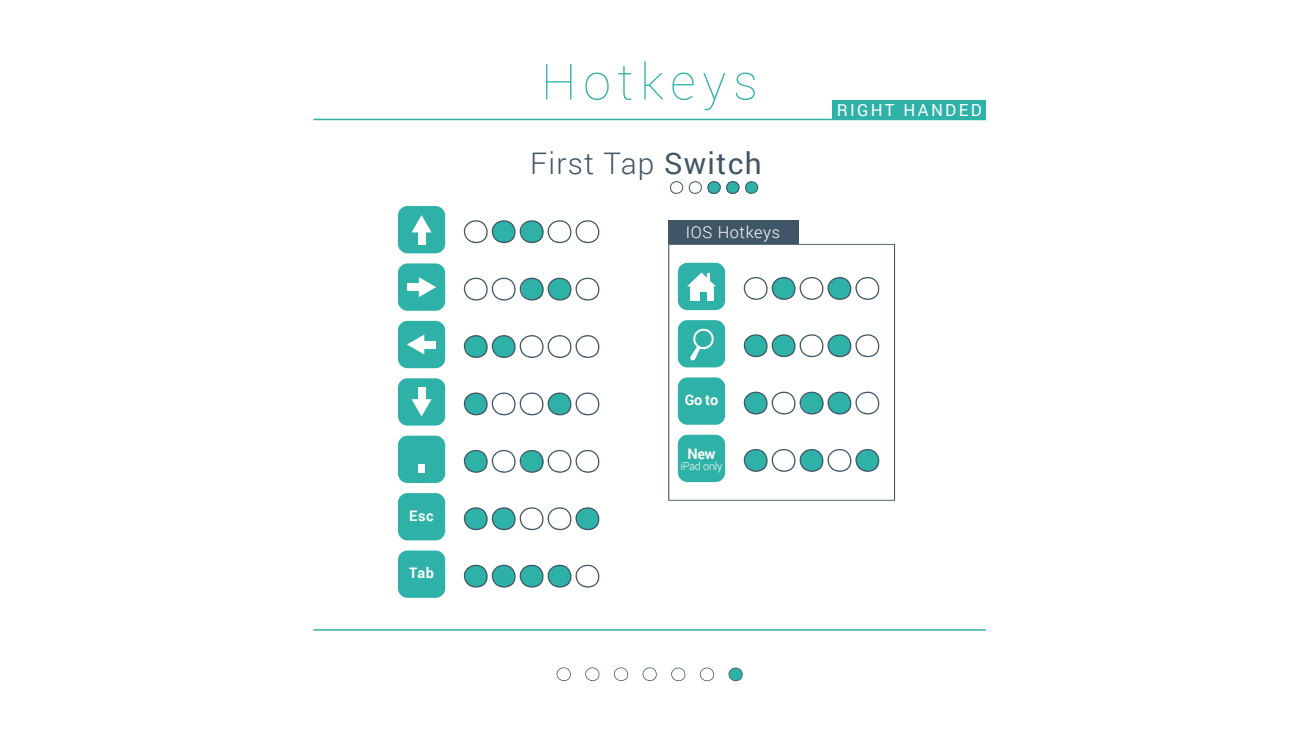
<style>
.page{position:relative;width:1293px;height:747px;background:#fff}
.page>*{position:absolute;margin:0;border:0;box-sizing:border-box;transform-origin:0 0}
.t1{font:100 50px "Roboto";letter-spacing:.14em;color:#2eb1a7}
.t2{font:300 29.75px "Roboto";letter-spacing:.04em;color:#405565}
.t3{font:16.7px "Roboto";letter-spacing:.14em;color:#fff}
.t4{font:300 16.35px "Roboto";letter-spacing:.04em;color:#fff}
.t5{font:700 14.5px "Roboto";letter-spacing:-.015em;color:#fff}
.t6{font:300 10.95px "Roboto";letter-spacing:-.02em;color:#fff}
.s1{font-weight:400}
</style>
<div class="page">
<svg style="left:670px;top:181px;width:88px;height:13px"></svg>
<svg style="left:642px;top:667px;width:15px;height:14px"></svg>
<svg style="left:671px;top:667px;width:15px;height:14px"></svg>
<svg style="left:699px;top:667px;width:15px;height:14px"></svg>
<svg style="left:728px;top:667px;width:15px;height:14px"></svg>
<svg style="left:585px;top:667px;width:15px;height:14px"></svg>
<svg style="left:556px;top:667px;width:15px;height:14px"></svg>
<svg style="left:614px;top:667px;width:14px;height:14px"></svg>
<hr style="left:313px;top:629px;width:672px;height:1px;background:#2eb1a7">
<hr style="left:313px;top:119px;width:672px;height:1px;background:#2eb1a7">
<div style="left:832px;top:100px;width:153px;height:20px;background:#2eb1a7"></div>
<svg style="left:668px;top:244px;width:227px;height:256px"></svg>
<div style="left:398px;top:263px;width:47px;height:48px;background:#2eb1a7;border-radius:10px"></div>
<svg style="left:463px;top:277px;width:137px;height:24px"></svg>
<div style="left:407px;top:283px;width:16px;height:8px;background:#fff"></div>
<svg style="left:419px;top:277px;width:17px;height:20px"></svg>
<div style="left:398px;top:321px;width:47px;height:47px;background:#2eb1a7;border-radius:10px"></div>
<svg style="left:463px;top:335px;width:137px;height:23px"></svg>
<div style="left:420px;top:340px;width:16px;height:8px;background:#fff"></div>
<svg style="left:407px;top:334px;width:17px;height:20px"></svg>
<div style="left:398px;top:378px;width:47px;height:47px;background:#2eb1a7;border-radius:10px"></div>
<svg style="left:463px;top:392px;width:137px;height:24px"></svg>
<div style="left:418px;top:387px;width:7px;height:17px;background:#fff"></div>
<svg style="left:411px;top:399px;width:20px;height:17px"></svg>
<div style="left:398px;top:206px;width:47px;height:47px;background:#2eb1a7;border-radius:10px"></div>
<svg style="left:463px;top:220px;width:137px;height:24px"></svg>
<div style="left:418px;top:228px;width:7px;height:16px;background:#fff"></div>
<svg style="left:412px;top:215px;width:19px;height:17px"></svg>
<div style="left:398px;top:550px;width:47px;height:47px;background:#2eb1a7;border-radius:10px"></div>
<svg style="left:463px;top:564px;width:137px;height:24px"></svg>
<div style="left:398px;top:435px;width:47px;height:48px;background:#2eb1a7;border-radius:10px"></div>
<svg style="left:463px;top:449px;width:137px;height:24px"></svg>
<div style="left:418px;top:464px;width:7px;height:8px;background:#fff"></div>
<div style="left:398px;top:493px;width:47px;height:47px;background:#2eb1a7;border-radius:10px"></div>
<svg style="left:463px;top:507px;width:137px;height:23px"></svg>
<div style="left:678px;top:377px;width:47px;height:47px;background:#2eb1a7;border-radius:10px"></div>
<svg style="left:742px;top:391px;width:138px;height:24px"></svg>
<div style="left:668px;top:220px;width:130px;height:24px;background:#405565"></div>
<div style="left:678px;top:263px;width:47px;height:47px;background:#2eb1a7;border-radius:10px"></div>
<svg style="left:742px;top:277px;width:138px;height:23px"></svg>
<div style="left:690px;top:286px;width:23px;height:14px;background:#fff"></div>
<div style="left:700px;top:292px;width:7px;height:8px;background:#2eb1a7"></div>
<svg style="left:687px;top:272px;width:29px;height:14px"></svg>
<div style="left:678px;top:320px;width:47px;height:47px;background:#2eb1a7;border-radius:10px"></div>
<svg style="left:742px;top:334px;width:138px;height:23px"></svg>
<svg style="left:690px;top:328px;width:24px;height:33px"></svg>
<div style="left:678px;top:434px;width:47px;height:48px;background:#2eb1a7;border-radius:10px"></div>
<svg style="left:742px;top:448px;width:138px;height:24px"></svg>
<p class="t5" style="left:409px;top:505px;width:26px">Esc</p>
<p class="t5" style="left:409px;top:563px;width:26px">Tab</p>
<h1 class="t1" style="left:541px;top:47px;width:218px">Hotkeys</h1>
<p class="t2" style="left:530px;top:143px;width:233px">First Tap <span class="s1">Switch</span></p>
<p class="t4" style="left:686px;top:221px;width:96px">IOS Hotkeys</p>
<p class="t3" style="left:836px;top:98px;width:146px">RIGHT HANDED</p>
<p class="t5" style="left:684px;top:390px;width:35px">Go to</p>
<p class="t5" style="left:687px;top:443px;width:30px">New</p>
<p class="t6" style="left:680px;top:458px;width:44px">iPad only</p>
</div>
